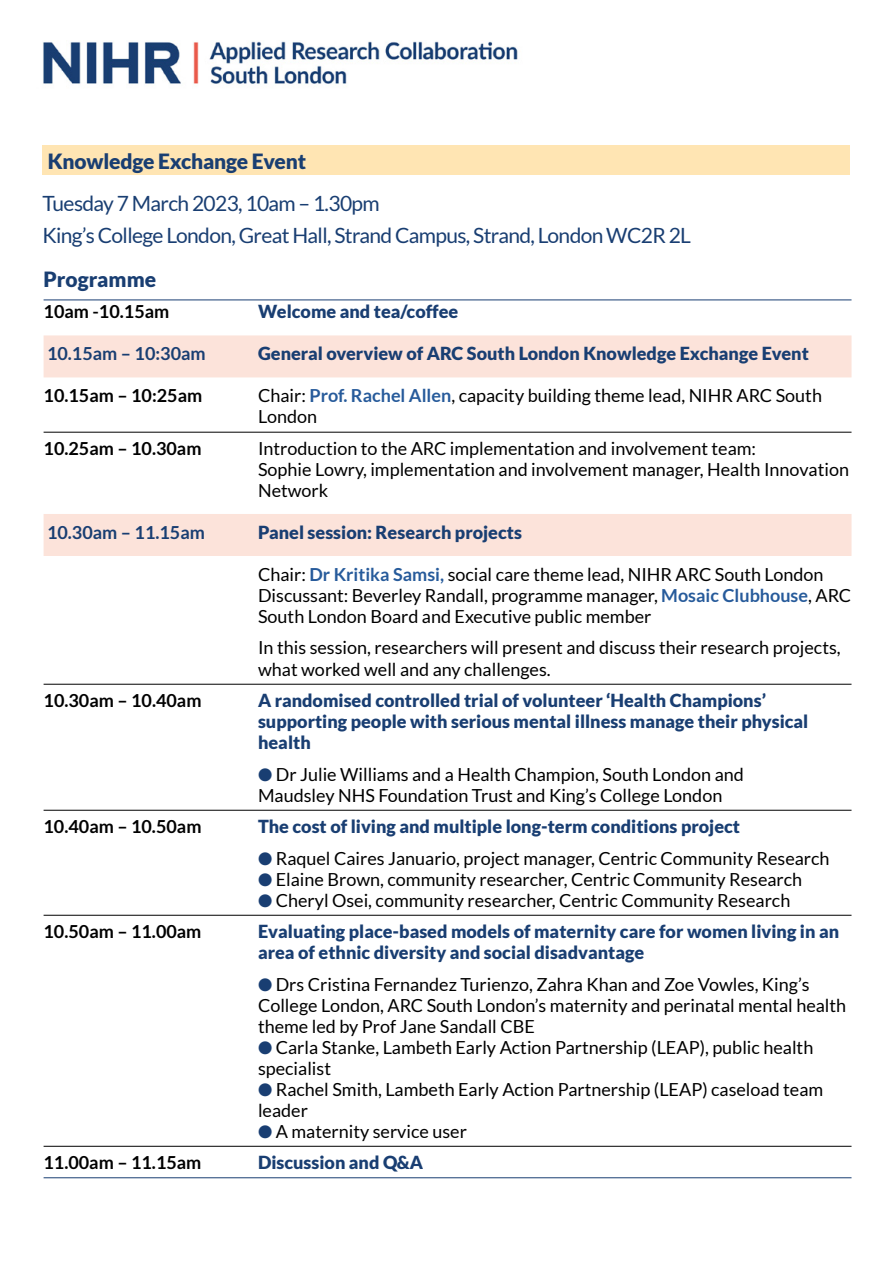
<style>
.page{position:relative;width:893px;height:1263px;background:#fff}
.page>*{position:absolute;margin:0;border:0;box-sizing:border-box;transform-origin:0 0}
.t1{font:21px/31.5px "Lato";letter-spacing:-.03em;color:#193e72}
.t2{font:900 21px "Lato";letter-spacing:-.01em;color:#193e72}
.t3{font:18px/21px "Lato";color:#000}
.t4{font:900 18px/21px "Lato";color:#193e72}
.t5{font:700 18px "Lato";color:#000}
.t6{font:700 18px "Lato";color:#193e72}
.s1{font-weight:700;color:#275b9b}
.s2{color:#193e72}
</style>
<div class="page">
<hr style="left:44px;top:300px;width:807px;height:1px;background:#193e72">
<div style="left:44px;top:335px;width:807px;height:42px;background:#fce3da"></div>
<hr style="left:44px;top:432px;width:807px;height:1px;background:#000">
<div style="left:44px;top:514px;width:807px;height:42px;background:#fce3da"></div>
<hr style="left:44px;top:684px;width:807px;height:1px;background:#000">
<hr style="left:44px;top:810px;width:807px;height:1px;background:#000">
<hr style="left:44px;top:915px;width:807px;height:1px;background:#000">
<hr style="left:44px;top:1146px;width:807px;height:1px;background:#000">
<hr style="left:44px;top:1177px;width:807px;height:1px;background:#193e72">
<img style="left:43px;top:40px;width:475px;height:47px">
<div style="left:43px;top:145px;width:807px;height:30px;background:#ffe5b3"></div>
<p class="t2" style="left:48px;top:149px;width:260px">Knowledge Exchange Event</p>
<p class="t1" style="left:43px;top:188px;width:650px">Tuesday 7 March 2023, 10am – 1.30pm<br>King’s College London, Great Hall, Strand Campus, Strand, London WC2R 2L</p>
<p class="t2" style="left:44px;top:267px;width:114px">Programme</p>
<p class="t5" style="left:44px;top:302px;width:127px">10am -10.15am</p>
<p class="t4" style="left:258px;top:301px;width:202px">Welcome and tea/coffee</p>
<p class="t6" style="left:47px;top:344px;width:160px">10.15am – 10:30am</p>
<p class="t4" style="left:258px;top:343px;width:552px">General overview of ARC South London Knowledge Exchange Event</p>
<p class="t5" style="left:44px;top:386px;width:160px">10.15am – 10:25am</p>
<p class="t3" style="left:258px;top:385px;width:565px">Chair: <span class="s1">Prof. Rachel Allen</span>, capacity building theme lead, NIHR ARC South<br>London</p>
<p class="t5" style="left:44px;top:438px;width:159px">10.25am – 10.30am</p>
<p class="t3" style="left:258px;top:438px;width:592px">Introduction to the ARC implementation and involvement team:<br>Sophie Lowry, implementation and involvement manager, Health Innovation<br>Network</p>
<p class="t6" style="left:47px;top:522px;width:159px">10.30am – 11.15am</p>
<p class="t4" style="left:258px;top:521px;width:265px">Panel session: Research projects</p>
<p class="t3" style="left:258px;top:564px;width:595px">Chair: <span class="s1">Dr Kritika Samsi,</span> social care theme lead, NIHR ARC South London<br>Discussant: Beverley Randall, programme manager, <span class="s1">Mosaic Clubhouse</span>, ARC<br>South London Board and Executive public member</p>
<p class="t3" style="left:258px;top:637px;width:584px">In this session, researchers will present and discuss their research projects, what worked well and any challenges.</p>
<p class="t5" style="left:44px;top:690px;width:159px">10.30am – 10.40am</p>
<p class="t4" style="left:258px;top:689px;width:552px">A randomised controlled trial of volunteer ‘Health Champions’ supporting people with serious mental illness manage their physical health</p>
<p class="t3" style="left:258px;top:763px;width:487px"><span class="s2">●</span> Dr Julie Williams and a Health Champion, South London and<br>Maudsley NHS Foundation Trust and King’s College London</p>
<p class="t5" style="left:44px;top:816px;width:159px">10.40am – 10.50am</p>
<p class="t4" style="left:258px;top:815px;width:484px">The cost of living and multiple long-term conditions project</p>
<p class="t3" style="left:258px;top:847px;width:573px"><span class="s2">●</span> Raquel Caires Januario, project manager, Centric Community Research</p>
<p class="t3" style="left:258px;top:868px;width:546px"><span class="s2">●</span> Elaine Brown, community researcher, Centric Community Research</p>
<p class="t3" style="left:258px;top:889px;width:534px"><span class="s2">●</span> Cheryl Osei, community researcher, Centric Community Research</p>
<p class="t5" style="left:44px;top:921px;width:159px">10.50am – 11.00am</p>
<p class="t4" style="left:258px;top:920px;width:583px">Evaluating place-based models of maternity care for women living in an area of ethnic diversity and social disadvantage</p>
<p class="t3" style="left:258px;top:973px;width:590px"><span class="s2">●</span> Drs Cristina Fernandez Turienzo, Zahra Khan and Zoe Vowles, King’s<br>College London, ARC South London’s maternity and perinatal mental health theme led by Prof Jane Sandall CBE</p>
<p class="t3" style="left:258px;top:1036px;width:557px"><span class="s2">●</span> Carla Stanke, Lambeth Early Action Partnership (LEAP), public health specialist</p>
<p class="t3" style="left:258px;top:1078px;width:567px"><span class="s2">●</span> Rachel Smith, Lambeth Early Action Partnership (LEAP) caseload team leader</p>
<p class="t3" style="left:258px;top:1120px;width:210px"><span class="s2">●</span> A maternity service user</p>
<p class="t5" style="left:44px;top:1152px;width:159px">11.00am – 11.15am</p>
<p class="t4" style="left:258px;top:1152px;width:167px">Discussion and Q&amp;A</p>
</div>
